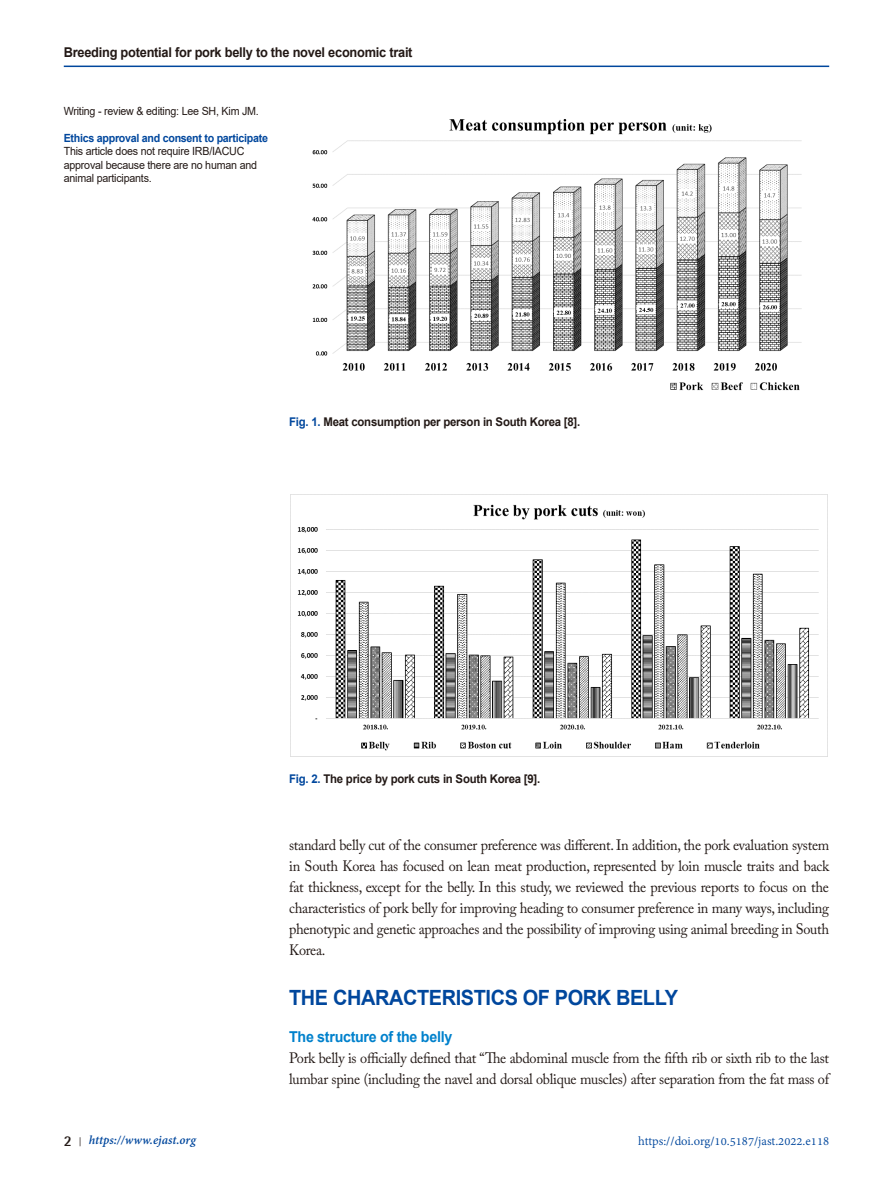
<style>
.page{position:relative;width:893px;height:1191px;background:#fff}
.page>*{position:absolute;margin:0;border:0;box-sizing:border-box;transform-origin:0 0}
.headiing_1st{font:700 21px "Arial";letter-spacing:-.02em;color:#00479d;scale:.95 1}
.표준{font:15px/21px "Adobe Caslon Pro";letter-spacing:-.02em;color:#231916;text-align:justify;scale:.95 1}
.heading_2nd{font:700 15px "Arial";letter-spacing:-.02em;color:#0081cc;scale:.95 1}
.t1{font:700 13.5px "Arial";letter-spacing:-.02em;color:#231916;scale:.95 1}
.t2{font:13.5px "Adobe Devanagari";color:#00479d}
.t3{font:italic 700 13.5px "Adobe Devanagari";color:#00479d}
.t4{font:700 12px "Arial";letter-spacing:-.02em;color:#231916;scale:.95 1}
.corresponding_text_2{font:11.25px/13.5px "Arial";letter-spacing:-.02em;color:#231916;scale:.95 1}
.corresponding_text_2-2{font:700 11.25px "Arial";letter-spacing:-.025em;color:#00479d;scale:.95 1}
.s1{color:#00479d}
.s2{font-family:"Rotis Semi Sans Std";font-style:normal;font-size:15px;color:#231916}
.s3{font-family:"Shonar Bangla";font-style:normal;font-size:12px;color:#231916}
</style>
<div class="page">
<hr style="left:64px;top:66px;width:765px;height:1px;background:#00479d">
<img style="left:312px;top:119px;width:490px;height:272px">
<img style="left:297px;top:495px;width:531px;height:261px">
<p class="t1" style="left:64px;top:42px;width:369px">Breeding potential for pork belly to the novel economic trait</p>
<p class="corresponding_text_2" style="left:64px;top:104px;width:207px">Writing - review &amp; editing: Lee SH, Kim JM.</p>
<p class="corresponding_text_2-2" style="left:64px;top:130px;width:216px">Ethics approval and consent to participate</p>
<p class="corresponding_text_2" style="left:64px;top:144px;width:205px">This article does not require IRB/IACUC approval because there are no human and animal participants.</p>
<p class="t4" style="left:289px;top:414px;width:308px"><span class="s1">Fig. 1.</span> Meat consumption per person in South Korea [8].</p>
<p class="t4" style="left:289px;top:770px;width:266px"><span class="s1">Fig. 2.</span> The price by pork cuts in South Korea [9].</p>
<p class="표준" style="left:289px;top:834px;width:570px">standard belly cut of the consumer preference was different. In addition, the pork evaluation system in South Korea has focused on lean meat production, represented by loin muscle traits and back fat thickness, except for the belly. In this study, we reviewed the previous reports to focus on the characteristics of pork belly for improving heading to consumer preference in many ways, including phenotypic and genetic approaches and the possibility of improving using animal breeding in South Korea.</p>
<p class="headiing_1st" style="left:289px;top:983px;width:411px">THE CHARACTERISTICS OF PORK BELLY</p>
<p class="heading_2nd" style="left:289px;top:1026px;width:173px">The structure of the belly</p>
<p class="표준" style="left:289px;top:1047px;width:570px">Pork belly is officially defined that “The abdominal muscle from the fifth rib or sixth rib to the last lumbar spine (including the navel and dorsal oblique muscles) after separation from the fat mass of</p>
<p class="t3" style="left:64px;top:1132px;width:134px"><span class="s2">2</span> <span class="s3">|</span> https://www.ejast.org</p>
<p class="t2" style="left:638px;top:1133px;width:192px">https://doi.org/10.5187/jast.2022.e118</p>
</div>
